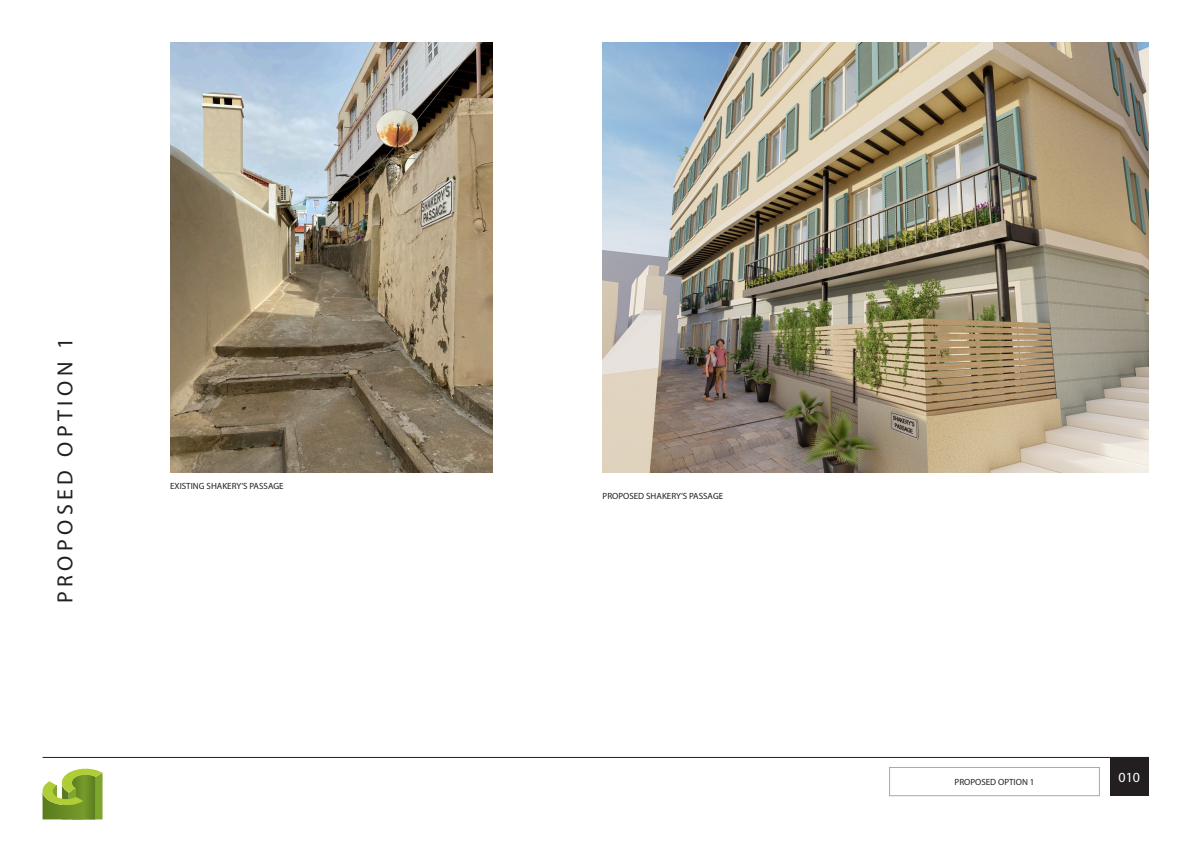
<style>
.page{position:relative;width:1191px;height:842px;background:#fff}
.page>*{position:absolute;margin:0;border:0;box-sizing:border-box;transform-origin:0 0}
.t1{font:22px "Myriad Pro";letter-spacing:.2em;color:#231f20}
.t2{font:14px "Myriad Pro";color:#fff}
.t3{font:9px "Myriad Pro";color:#231f20}
</style>
<div class="page">
<hr style="left:43px;top:757px;width:1105px;height:1px;background:#231f20">
<div style="left:1110px;top:757px;width:38px;height:39px;background:#231f20"></div>
<div style="left:889px;top:767px;width:210px;height:29px;border:1px solid #a8a9ad"></div>
<svg style="left:43px;top:768px;width:60px;height:51px"></svg>
<img style="left:171px;top:43px;width:322px;height:429px">
<img style="left:602px;top:43px;width:546px;height:429px">
<p class="t1" style="left:51px;top:603px;width:267px;rotate:-90deg">PROPOSED OPTION 1</p>
<p class="t3" style="left:170px;top:480px;width:115px">EXISTING SHAKERY’S PASSAGE</p>
<p class="t3" style="left:602px;top:490px;width:122px">PROPOSED SHAKERY’S PASSAGE</p>
<p class="t3" style="left:954px;top:776px;width:81px">PROPOSED OPTION 1</p>
<h2 class="t2" style="left:1118px;top:768px;width:23px">010</h2>
</div>
